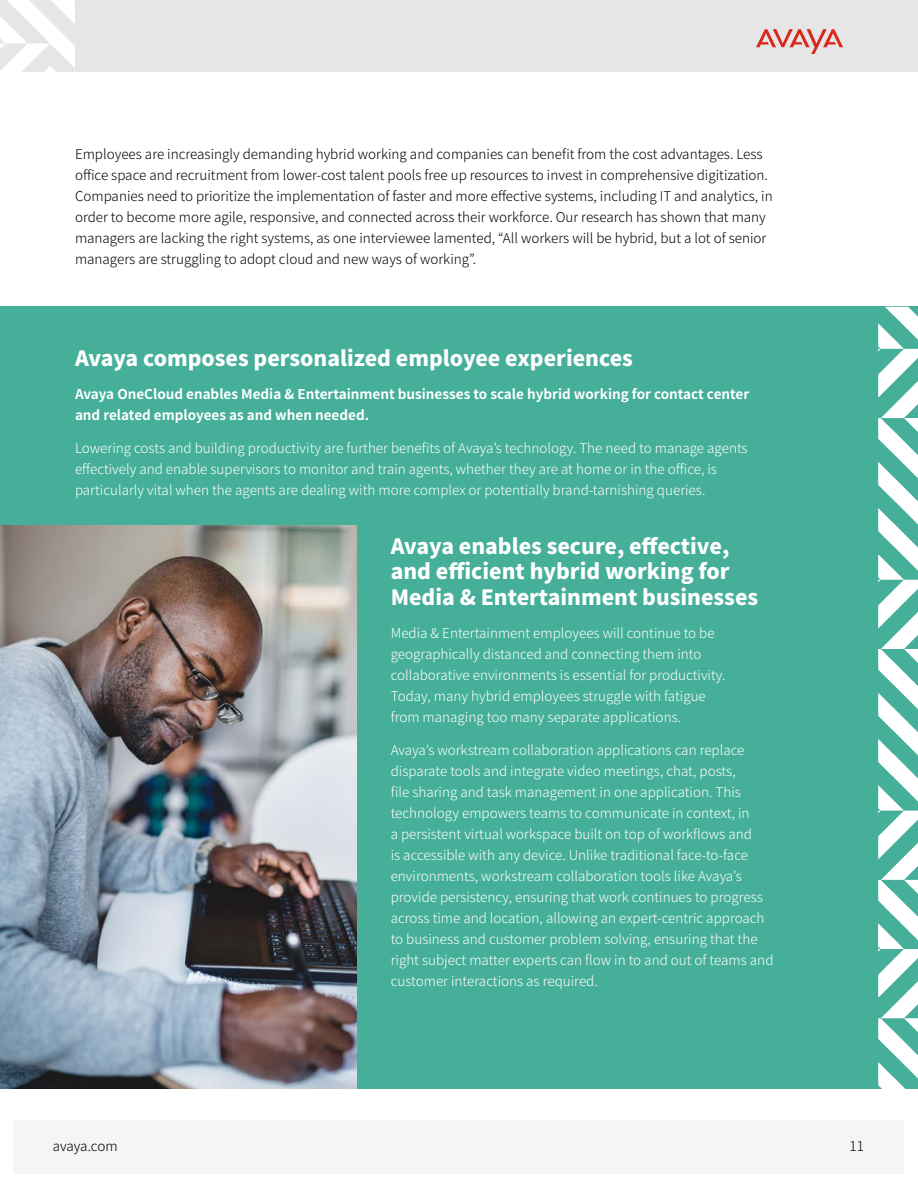
<style>
.page{position:relative;width:918px;height:1188px;background:#fff}
.page>*{position:absolute;margin:0;border:0;box-sizing:border-box;transform-origin:0 0}
.t1{font:900 21px/25.5px "Noto Sans JP";color:#fff}
.t2{font:300 13.5px/21px "Noto Sans JP";color:#fff}
.t3{font:300 13.5px/21px "Noto Sans JP";color:#000}
.t4{font:700 13.5px/21px "Noto Sans JP";color:#fff}
</style>
<div class="page">
<div style="left:0;top:307px;width:918px;height:782px;background:#45af9a"></div>
<svg style="left:878px;top:307px;width:40px;height:782px"></svg>
<img style="left:0;top:526px;width:357px;height:563px">
<div style="left:0;top:0;width:918px;height:72px;background:#e6e6e6"></div>
<svg style="left:756px;top:29px;width:87px;height:25px"></svg>
<div style="left:14px;top:1120px;width:890px;height:54px;background:#f5f5f5"></div>
<svg style="left:0;top:0;width:75px;height:72px"></svg>
<p class="t3" style="left:75px;top:144px;width:699px">Employees are increasingly demanding hybrid working and companies can benefit from the cost advantages. Less office space and recruitment from lower-cost talent pools free up resources to invest in comprehensive digitization.<br>Companies need to prioritize the implementation of faster and more effective systems, including IT and analytics, in order to become more agile, responsive, and connected across their workforce. Our research has shown that many managers are lacking the right systems, as one interviewee lamented, “All workers will be hybrid, but a lot of senior managers are struggling to adopt cloud and new ways of working”.</p>
<h1 class="t1" style="left:75px;top:346px;width:559px">Avaya composes personalized employee experiences</h1>
<p class="t4" style="left:75px;top:384px;width:676px">Avaya OneCloud enables Media &amp; Entertainment businesses to scale hybrid working for contact center and related employees as and when needed.</p>
<p class="t2" style="left:75px;top:438px;width:674px">Lowering costs and building productivity are further benefits of Avaya’s technology. The need to manage agents effectively and enable supervisors to monitor and train agents, whether they are at home or in the office, is particularly vital when the agents are dealing with more complex or potentially brand-tarnishing queries.</p>
<h1 class="t1" style="left:391px;top:534px;width:369px">Avaya enables secure, effective, and efficient hybrid working for<br>Media &amp; Entertainment businesses</h1>
<p class="t2" style="left:391px;top:622px;width:336px">Media &amp; Entertainment employees will continue to be geographically distanced and connecting them into collaborative environments is essential for productivity.<br>Today, many hybrid employees struggle with fatigue from managing too many separate applications.</p>
<p class="t2" style="left:391px;top:739px;width:384px">Avaya’s workstream collaboration applications can replace disparate tools and integrate video meetings, chat, posts,<br>file sharing and task management in one application. This technology empowers teams to communicate in context, in<br>a persistent virtual workspace built on top of workflows and<br>is accessible with any device. Unlike traditional face-to-face environments, workstream collaboration tools like Avaya’s provide persistency, ensuring that work continues to progress across time and location, allowing an expert-centric approach to business and customer problem solving, ensuring that the right subject matter experts can flow in to and out of teams and customer interactions as required.</p>
<p class="t3" style="left:53px;top:1135px;width:66px">avaya.com</p>
<p class="t3" style="left:850px;top:1135px;width:16px">11</p>
</div>
